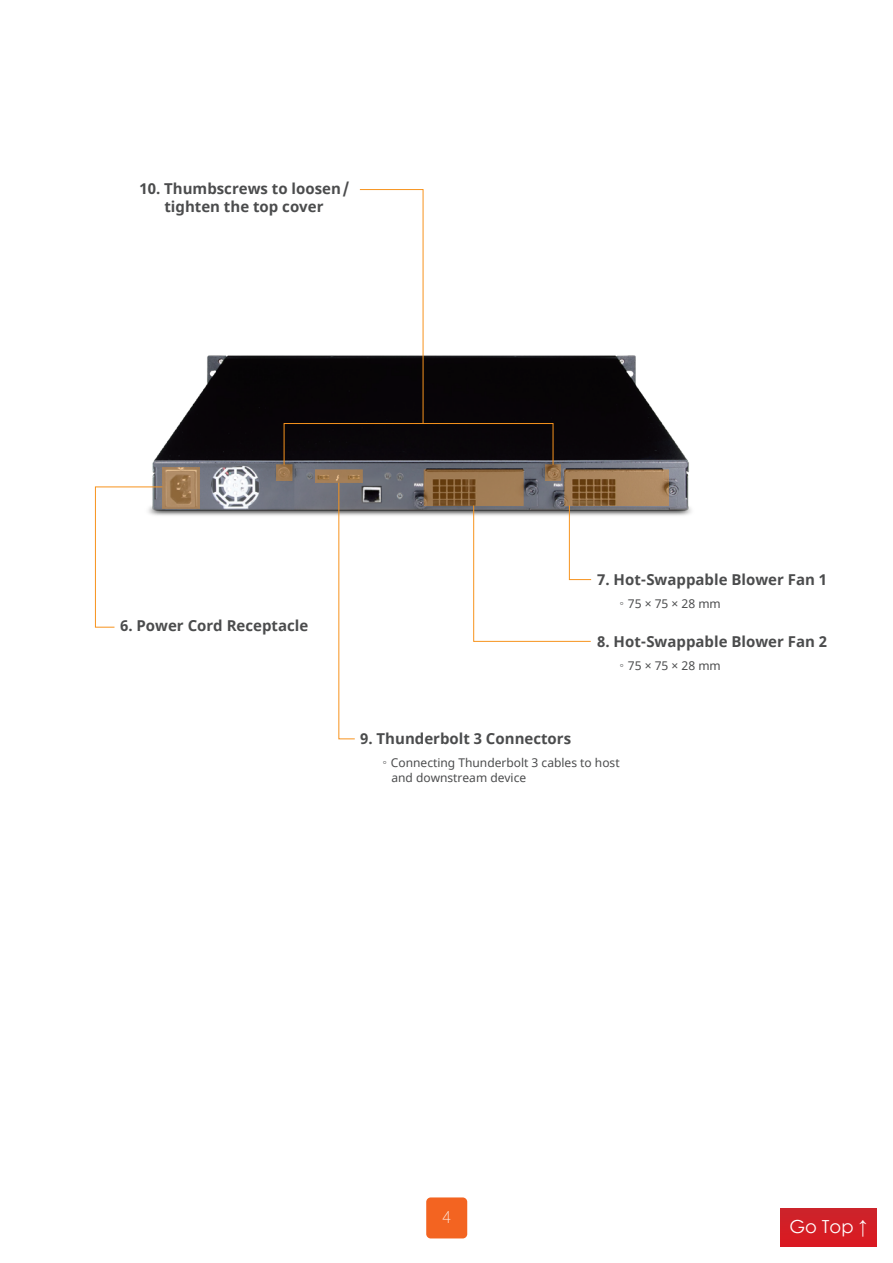
<style>
.page{position:relative;width:893px;height:1263px;background:#fff}
.page>*{position:absolute;margin:0;border:0;box-sizing:border-box;transform-origin:0 0}
.t1{font:18px "Century Gothic";color:#fff}
.t2{font:100 16.5px "Noto Sans CJ Ktc";color:#fff}
.t3{font:700 15px/18px "Noto Sans";color:#4b4c4d;text-align:center}
.t4{font:12px/15px "Noto Sans";color:#4b4c4d}
.s1{font-family:"Adobe Ming Std";font-weight:300}
</style>
<div class="page">
<div style="left:426px;top:1197px;width:41px;height:41px;background:#f36421;border-radius:4px"></div>
<div style="left:780px;top:1209px;width:97px;height:37px;background:#d41e25"></div>
<hr style="left:0;top:113px;width:893px;height:1px;background:#ee1d23">
<hr style="left:108px;top:0;width:1px;height:1263px;background:#ee1d23">
<img style="left:94px;top:163px;width:598px;height:468px">
<svg style="left:424px;top:470px;width:99px;height:36px;background:#916c43"></svg>
<svg style="left:315px;top:470px;width:47px;height:13px"></svg>
<svg style="left:564px;top:470px;width:105px;height:36px;background:#9c774e"></svg>
<svg style="left:162px;top:467px;width:38px;height:41px;background:#a7825a"></svg>
<svg style="left:276px;top:465px;width:16px;height:15px"></svg>
<svg style="left:545px;top:465px;width:16px;height:15px"></svg>
<svg style="left:473px;top:505px;width:119px;height:137px"></svg>
<svg style="left:338px;top:482px;width:18px;height:258px"></svg>
<div style="left:284px;top:423px;width:269px;height:42px;border:1px solid #f7931d"></div>
<svg style="left:95px;top:486px;width:68px;height:142px"></svg>
<svg style="left:359px;top:189px;width:65px;height:235px"></svg>
<p class="t3" style="left:140px;top:180px;width:211px">10. Thumbscrews to loosen/ tighten the top cover</p>
<p class="t3" style="left:120px;top:617px;width:190px">6. Power Cord Receptacle</p>
<p class="t3" style="left:597px;top:570px;width:231px">7. Hot-Swappable Blower Fan 1</p>
<p class="t4" style="left:616px;top:596px;width:106px"><span class="s1">。</span>75 × 75 × 28 mm</p>
<p class="t3" style="left:597px;top:633px;width:231px">8. Hot-Swappable Blower Fan 2</p>
<p class="t4" style="left:616px;top:658px;width:106px"><span class="s1">。</span>75 × 75 × 28 mm</p>
<p class="t3" style="left:360px;top:730px;width:212px">9. Thunderbolt 3 Connectors</p>
<p class="t4" style="left:391px;top:755px;width:230px;text-indent:-12px"><span class="s1">。</span>Connecting Thunderbolt 3 cables to host and downstream device</p>
<p class="t2" style="left:442px;top:1207px;width:10px">4</p>
<p class="t1" style="left:789px;top:1213px;width:80px">Go Top ↑</p>
</div>
